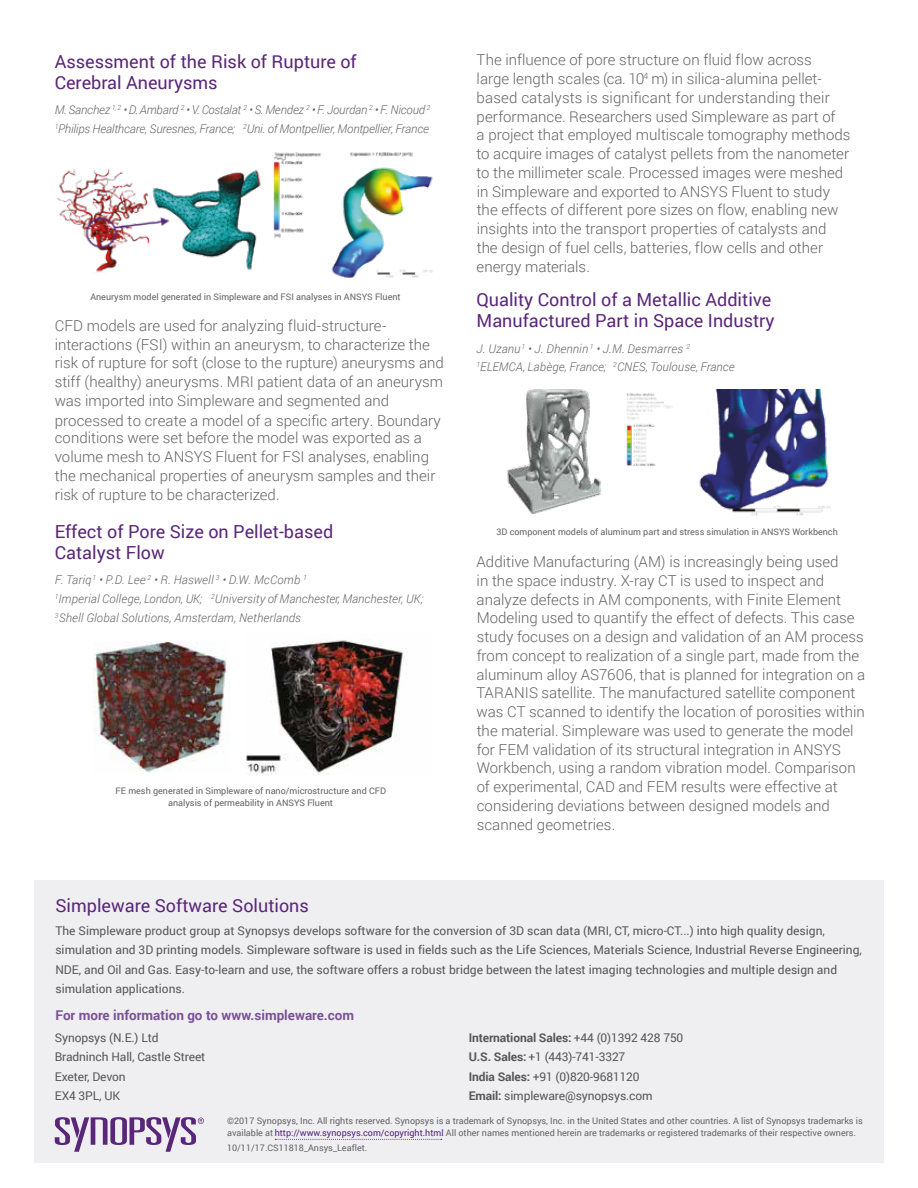
<style>
.page{position:relative;width:918px;height:1188px;background:#fff}
.page>*{position:absolute;margin:0;border:0;box-sizing:border-box;transform-origin:0 0}
.t1{font:18px/21px "Roboto";color:#5a2679}
.t2{font:300 15px/18.8px "Roboto";color:#646363}
.t3{font:700 13.5px "Roboto";color:#7b5294}
.t4{font:12px/19.5px "Roboto";color:#575756}
.t5{font:italic 300 12px/18.8px "Roboto";color:#646363}
.t6{font:9px/12px "Roboto";color:#646363}
.s1{font-weight:700}
.s2{color:#512178}
</style>
<div class="page">
<div style="left:34px;top:880px;width:850px;height:283px;background:#efeff2"></div>
<svg style="left:275px;top:1139px;width:167px;height:1px"></svg>
<svg style="left:55px;top:1117px;width:149px;height:35px"></svg>
<img style="left:94px;top:642px;width:136px;height:131px">
<img style="left:57px;top:168px;width:204px;height:105px">
<img style="left:274px;top:152px;width:159px;height:126px">
<img style="left:246px;top:639px;width:161px;height:135px">
<img style="left:507px;top:389px;width:94px;height:125px">
<img style="left:626px;top:389px;width:205px;height:127px">
<p class="t1" style="left:55px;top:50px;width:304px">Assessment of the Risk of Rupture of<br>Cerebral Aneurysms</p>
<p class="t5" style="left:55px;top:100px;width:377px">M. Sanchez <sup>1,</sup> <sup>2</sup> •D.Ambard <sup>2</sup> •V.Costalat <sup>2</sup> • S. Mendez <sup>2</sup> • F. Jourdan <sup>2</sup> • F. Nicoud <sup>2<br>1</sup>Philips Healthcare, Suresnes, France; <sup>2</sup>Uni. of Montpellier, Montpellier, France</p>
<p class="t6" style="left:90px;top:290px;width:312px">Aneurysm model generated in Simpleware and FSI analyses in ANSYS Fluent</p>
<p class="t2" style="left:55px;top:316px;width:391px">CFD models are used for analyzing fluid-structure&shy;interactions (FSI) within an aneurysm, to characterize the risk of rupture for soft (close to the rupture) aneurysms and stiff (healthy) aneurysms. MRI patient data of an aneurysm was imported into Simpleware and segmented and</p>
<p class="t2" style="left:55px;top:428px;width:382px">conditions were set before the model was exported as a volume mesh to ANSYS Fluent for FSI analyses, enabling the mechanical properties of aneurysm samples and their risk of rupture to be characterized.</p>
<p class="t1" style="left:55px;top:520px;width:280px">Effect of Pore Size on Pellet-based<br>Catalyst Flow</p>
<p class="t5" style="left:55px;top:570px;width:370px">F. Tariq<sup>1</sup> • P.D. Lee <sup>2</sup> • R. Haswell <sup>3</sup> • D.W. McComb <sup>1<br>1</sup>Imperial College, London, UK; <sup>2</sup>University of Manchester, Manchester, UK;<br><sup>3</sup>Shell Global Solutions, Amsterdam, Netherlands</p>
<p class="t2" style="left:55px;top:411px;width:387px">processed to create a model of a specific artery. Boundary</p>
<p class="t6" style="left:116px;top:784px;width:272px;text-align:center">FE mesh generated in Simpleware of nano/microstructure and CFD analysis of permeability in ANSYS Fluent</p>
<p class="t2" style="left:477px;top:50px;width:347px">The influence of pore structure on fluid flow across large length scales (ca. 10<sup>4</sup> m) in silica-alumina pellet-</p>
<p class="t2" style="left:477px;top:106px;width:375px">performance. Researchers used Simpleware as part of<br>a project that employed multiscale tomography methods to acquire images of catalyst pellets from the nanometer to the millimeter scale. Processed images were meshed in Simpleware and exported to ANSYS Fluent to study the effects of different pore sizes on flow, enabling new insights into the transport properties of catalysts and the design of fuel cells, batteries, flow cells and other energy materials.</p>
<p class="t1" style="left:477px;top:288px;width:300px">Quality Control of a Metallic Additive<br>Manufactured Part in Space Industry</p>
<p class="t5" style="left:477px;top:338px;width:260px">J. Uzanu<sup>1</sup> • J. Dhennin <sup>1</sup> • J.M. Desmarres <sup>2<br>1</sup>ELEMCA, Labège, France; <sup>2</sup>CNES, Toulouse, France</p>
<p class="t2" style="left:477px;top:87px;width:355px">based catalysts is significant for understanding their</p>
<p class="t6" style="left:496px;top:525px;width:343px">3D component models of aluminum part and stress simulation in ANSYS Workbench</p>
<p class="t2" style="left:477px;top:552px;width:390px">Additive Manufacturing (AM) is increasingly being used<br>in the space industry. X-ray CT is used to inspect and analyze defects in AM components, with Finite Element Modeling used to quantify the effect of defects. This case study focuses on a design and validation of an AM process from concept to realization of a single part, made from the aluminum alloy AS7606, that is planned for integration on a TARANIS satellite. The manufactured satellite component was CT scanned to identify the location of porosities within the material. Simpleware was used to generate the model for FEM validation of its structural integration in ANSYS Workbench, using a random vibration model. Comparison of experimental, CAD and FEM results were effective at considering deviations between designed models and scanned geometries.</p>
<p class="t1" style="left:55px;top:895px;width:255px">Simpleware Software Solutions</p>
<p class="t4" style="left:55px;top:920px;width:771px">The Simpleware product group at Synopsys develops software for the conversion of 3D scan data (MRI, CT, micro-CT...) into high quality design,</p>
<p class="t4" style="left:55px;top:959px;width:783px">NDE, and Oil and Gas. Easy-to-learn and use, the software offers a robust bridge between the latest imaging technologies and multiple design and simulation applications.</p>
<p class="t3" style="left:55px;top:1006px;width:300px">For more information go to www.simpleware.com</p>
<p class="t4" style="left:55px;top:940px;width:808px">simulation and 3D printing models. Simpleware software is used in fields such as the Life Sciences, Materials Science, Industrial Reverse Engineering,</p>
<p class="t4" style="left:55px;top:1027px;width:152px">Synopsys (N.E.) Ltd<br>Bradninch Hall, Castle Street<br>Exeter, Devon<br>EX4 3PL, UK</p>
<p class="t4" style="left:469px;top:1027px;width:216px"><span class="s1">International Sales:</span> +44 (0)1392 428 750<br><span class="s1">U.S. Sales:</span> +1 (443)-741-3327<br><span class="s1">India Sales:</span> +91 (0)820-9681120<br><span class="s1">Email:</span> simpleware@synopsys.com</p>
<p class="t6" style="left:227px;top:1114px;width:637px">©2017 Synopsys, Inc. All rights reserved. Synopsys is a trademark of Synopsys, Inc. in the United States and other countries. A list of Synopsys trademarks is available at <span class="s2">http://www.synopsys.com/copyright.html</span>. All other names mentioned herein are trademarks or registered trademarks of their respective owners.</p>
<p class="t6" style="left:227px;top:1141px;width:142px">10/11/17.CS11818_Ansys_Leaflet.</p>
</div>
